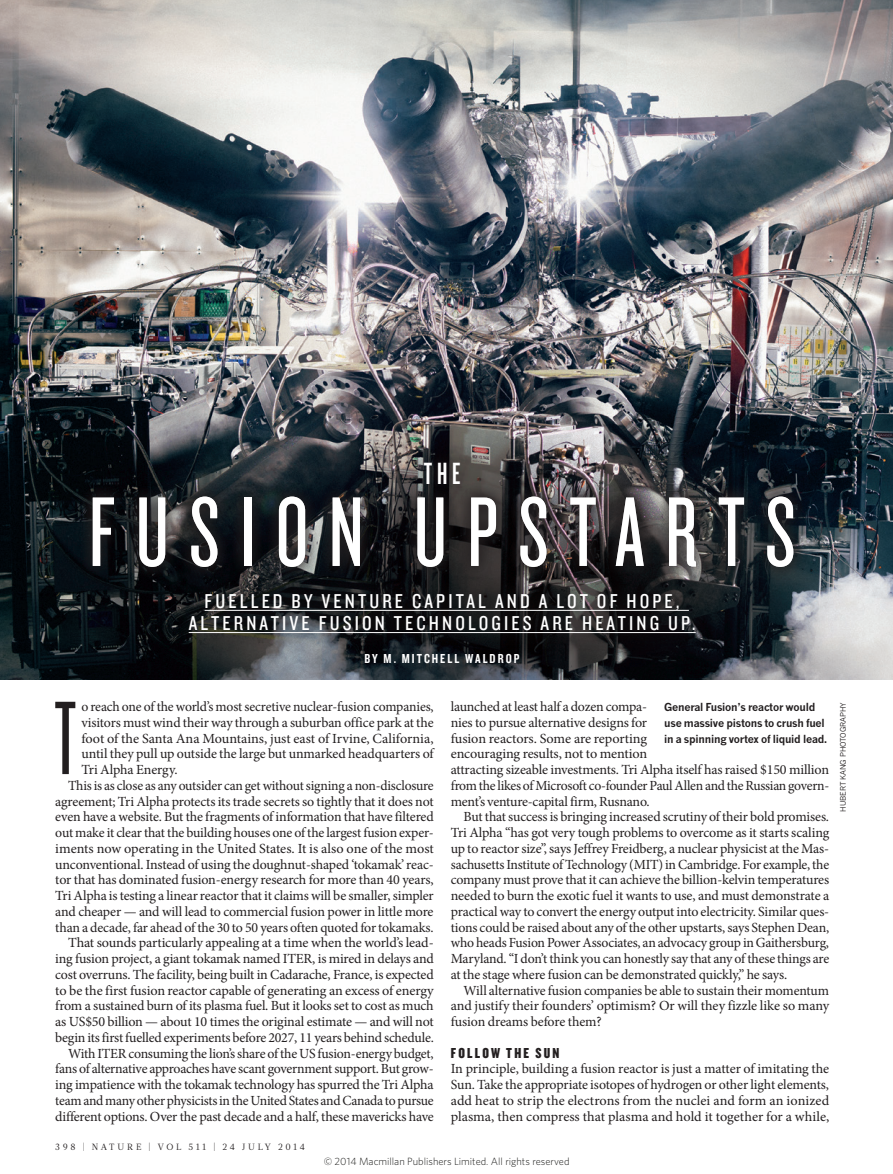
<style>
.page{position:relative;width:893px;height:1174px;background:#fff}
.page>*{position:absolute;margin:0;border:0;box-sizing:border-box;transform-origin:0 0}
.BODY_DROP_CAP{font:108.6px "Knockout 26 Junior Flywght";color:#231f20}
.t1{font:102.6px "Knockout 27 Junior Bantamwt";letter-spacing:.2em;color:#fff}
.t2{font:31.95px "Knockout 47 Bantamweight";color:#fff}
.t3{font:20.85px/22.2px "Knockout 29 Junior Ltweight";letter-spacing:.15em;color:#fff;text-align:center}
.CROSSHEAD{font:15px "Knockout 69 Full Liteweight";letter-spacing:.15em;color:#231f20}
.BODY_INDENT{font:13.95px/15.8px "Minion Pro";letter-spacing:-.015em;color:#231f20;text-align:justify}
.BODY_DROP_CAP-2{font:13.95px/15.8px "Minion Pro";letter-spacing:-.01em;color:#231f20;text-align:justify}
.BODY_1ST_PARA{font:13.95px/15.8px "Minion Pro";color:#231f20;text-align:justify}
.t4{font:13.5px "Knockout 49 Liteweight";letter-spacing:.15em;color:#fff}
.PIC_CAPTION{font:700 10.8px/15.8px "News Gothic MTOT";letter-spacing:-.02em;color:#231f20}
.t5{font:300 10.5px "Whitney";color:#1d1d1b}
.t6{font:9px "Glosa Math";letter-spacing:.3em;color:#231f20}
.PIC_CREDIT{font:7.5px "News Gothic MTOT";color:#231f20}
</style>
<div class="page">
<img style="left:0;top:0;width:893px;height:679px">
<svg style="left:411px;top:449px;width:62px;height:33px;background:#373535"></svg>
<svg style="left:171px;top:580px;width:541px;height:71px;background:#1c1d1f"></svg>
<hr style="left:205px;top:610px;width:484px;height:1px;background:#fff">
<hr style="left:189px;top:632px;width:507px;height:1px;background:#fff">
<svg style="left:78px;top:482px;width:729px;height:98px;background:#252628"></svg>
<p class="t2" style="left:424px;top:454px;width:38px">THE</p>
<p class="t1" style="left:89px;top:472px;width:708px">FUSION UPSTARTS</p>
<p class="t3" style="left:189px;top:589px;width:508px">FUELLED BY VENTURE CAPITAL AND A LOT OF HOPE,<br>ALTERNATIVE FUSION TECHNOLOGIES ARE HEATING UP.</p>
<p class="t4" style="left:365px;top:650px;width:156px">BY M. MITCHELL WALDROP</p>
<p class="BODY_DROP_CAP" style="left:54px;top:678px;width:24px">T</p>
<p class="BODY_DROP_CAP-2" style="left:81px;top:699px;width:354px">o reach one of the world’s most secretive nuclear-fusion companies, visitors must wind their way through a suburban office park at the foot of the Santa Ana Mountains, just east of Irvine, California, until they pull up outside the large but unmarked headquarters of Tri Alpha Energy.</p>
<p class="BODY_INDENT" style="left:55px;top:777px;width:380px;text-indent:13px">This is as close as any outsider can get without signing a non-disclosure agreement; Tri Alpha protects its trade secrets so tightly that it does not even have a website. But the fragments of information that have filtered out make it clear that the building houses one of the largest fusion exper&shy;iments now operating in the United States. It is also one of the most unconventional. Instead of using the doughnut-shaped ‘tokamak’ reac&shy;tor that has dominated fusion-energy research for more than 40 years, Tri Alpha is testing a linear reactor that it claims will be smaller, simpler and cheaper — and will lead to commercial fusion power in little more than a decade, far ahead of the 30 to 50 years often quoted for tokamaks.</p>
<p class="BODY_INDENT" style="left:55px;top:935px;width:380px;text-indent:13px">That sounds particularly appealing at a time when the world’s lead&shy;ing fusion project, a giant tokamak named ITER, is mired in delays and cost overruns. The facility, being built in Cadarache, France, is expected to be the first fusion reactor capable of generating an excess of energy from a sustained burn of its plasma fuel. But it looks set to cost as much as US$50 billion — about 10 times the original estimate — and will not begin its first fuelled experiments before 2027, 11 years behind schedule.</p>
<p class="BODY_INDENT" style="left:55px;top:1045px;width:380px;text-indent:13px">With ITER consuming the lion’s share of the US fusion-energy budget, fans of alternative approaches have scant government support. But grow&shy;ing impatience with the tokamak technology has spurred the Tri Alpha team and many other physicists in the United States and Canada to pursue different options. Over the past decade and a half, these mavericks have</p>
<p class="t6" style="left:55px;top:1141px;width:251px">398 | NATURE | VOL 511 | 24 JULY 2014</p>
<p class="BODY_INDENT" style="left:451px;top:699px;width:380px;text-align:left">launched at least half a dozen compa-<br>nies to pursue alternative designs for<br>fusion reactors. Some are reporting<br>encouraging results, not to mention<br>attracting sizeable investments. Tri Alpha itself has raised $150 million from the likes of Microsoft co-founder Paul Allen and the Russian govern&shy;ment’s venture-capital firm, Rusnano.</p>
<p class="BODY_INDENT" style="left:451px;top:809px;width:380px;text-indent:13px">But that success is bringing increased scrutiny of their bold promises.<br>Tri Alpha “has got very tough problems to overcome as it starts scaling up to reactor size”, says Jeffrey Freidberg, a nuclear physicist at the Mas&shy;sachusetts Institute of Technology (MIT) in Cambridge. For example, the company must prove that it can achieve the billion-kelvin temperatures needed to burn the exotic fuel it wants to use, and must demonstrate a practical way to convert the energy output into electricity. Similar ques&shy;tions could be raised about any of the other upstarts, says Stephen Dean, who heads Fusion Power Associates, an advocacy group in Gaithersburg, Maryland. “I don’t think you can honestly say that any of these things are at the stage where fusion can be demonstrated quickly,” he says.</p>
<p class="BODY_INDENT" style="left:451px;top:982px;width:380px;text-indent:13px">Will alternative fusion companies be able to sustain their momentum and justify their founders’ optimism? Or will they fizzle like so many fusion dreams before them?</p>
<p class="CROSSHEAD" style="left:451px;top:1043px;width:110px">FOLLOW THE SUN</p>
<p class="BODY_1ST_PARA" style="left:451px;top:1061px;width:380px">In principle, building a fusion reactor is just a matter of imitating the Sun. Take the appropriate isotopes of hydrogen or other light elements, add heat to strip the electrons from the nuclei and form an ionized plasma, then compress that plasma and hold it together for a while,</p>
<p class="PIC_CAPTION" style="left:664px;top:699px;width:165px">General Fusion’s reactor would use massive pistons to crush fuel in a spinning vortex of liquid lead.</p>
<p class="PIC_CREDIT" style="left:839px;top:812px;width:111px;rotate:-90deg">HUBERT KANG PHOTOGRAPHY</p>
<p class="t5" style="left:324px;top:1154px;width:247px">© 2014 Macmillan Publishers Limited. All rights reserved</p>
</div>
